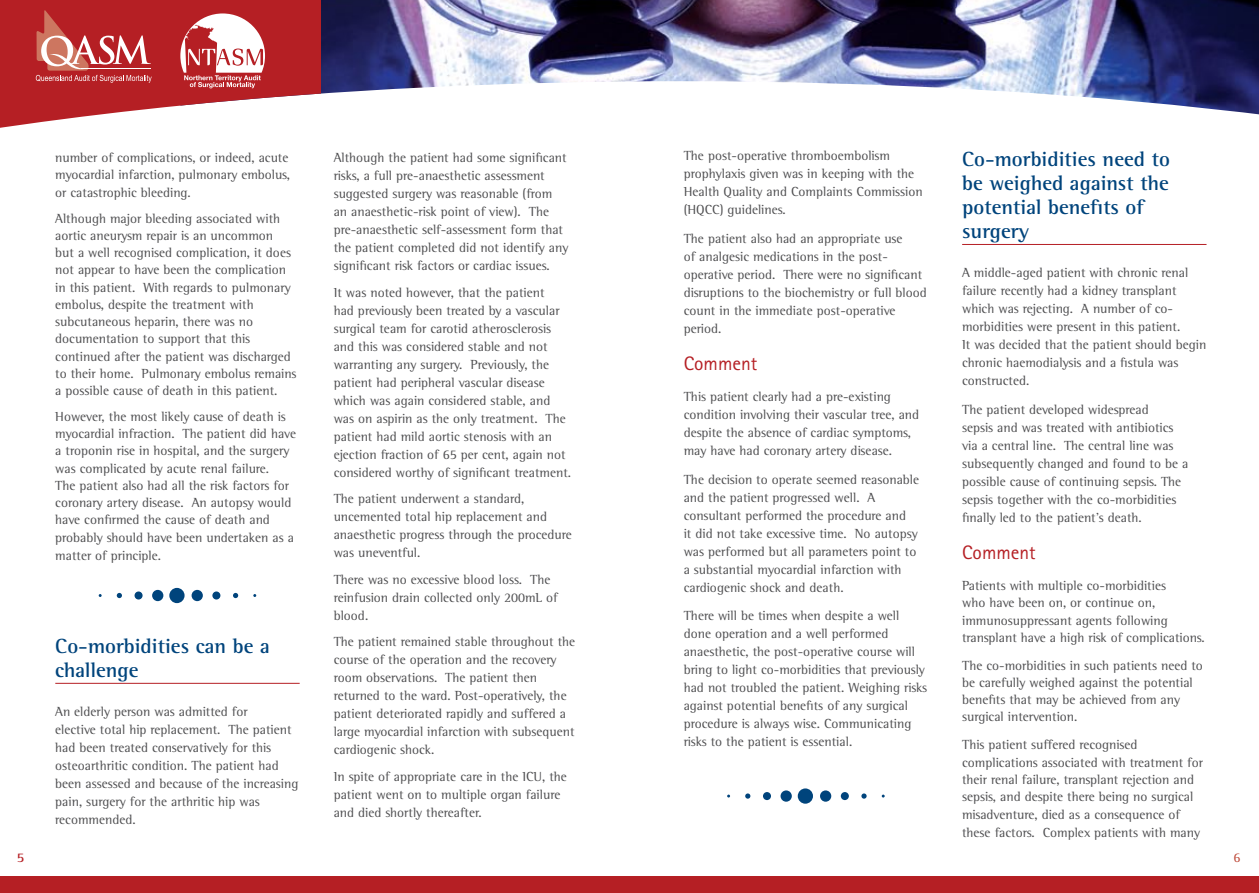
<style>
.page{position:relative;width:1259px;height:893px;background:#fff}
.page>*{position:absolute;margin:0;border:0;box-sizing:border-box;transform-origin:0 0}
.t1{font:700 21px/24px "Rotis Semi Serif";color:#00447c}
.t2{font:19.5px "Rotis Sans Serif";color:#b51f24}
.t3{font:13.5px/18px "Rotis Semi Serif";color:#4d4d4f}
.t4{font:700 13.5px "Rotis Semi Serif";color:#b51f24}
.t5{font:13.5px "Rotis Semi Serif";color:#bd4635}
</style>
<div class="page">
<div style="left:0;top:876px;width:1259px;height:17px;background:#b51f24"></div>
<img style="left:321px;top:0;width:938px;height:115px">
<svg style="left:0;top:0;width:321px;height:128px;fill:#b51f24"></svg>
<svg style="left:36px;top:10px;width:116px;height:73px;background:#c44f4f"></svg>
<hr style="left:81px;top:68px;width:70px;height:1px;background:#fff">
<svg style="left:180px;top:13px;width:85px;height:75px"></svg>
<hr style="left:962px;top:244px;width:244px;height:1px;background:#b51f24">
<hr style="left:55px;top:683px;width:245px;height:1px;background:#b51f24">
<div style="left:780px;top:790px;width:12px;height:12px;background:#00447c;border-radius:50%"></div>
<div style="left:797px;top:788px;width:16px;height:16px;background:#00447c;border-radius:50%"></div>
<div style="left:763px;top:792px;width:8px;height:8px;background:#00447c;border-radius:50%"></div>
<svg style="left:745px;top:793px;width:5px;height:6px"></svg>
<div style="left:820px;top:790px;width:11px;height:12px;background:#00447c;border-radius:50%"></div>
<div style="left:841px;top:792px;width:8px;height:8px;background:#00447c;border-radius:50%"></div>
<svg style="left:861px;top:793px;width:5px;height:6px"></svg>
<div style="left:152px;top:590px;width:11px;height:11px;background:#00447c;border-radius:50%"></div>
<div style="left:169px;top:588px;width:16px;height:15px;background:#00447c;border-radius:50%"></div>
<div style="left:135px;top:591px;width:8px;height:8px;background:#00447c;border-radius:50%"></div>
<svg style="left:117px;top:593px;width:5px;height:5px"></svg>
<div style="left:192px;top:590px;width:11px;height:11px;background:#00447c;border-radius:50%"></div>
<div style="left:212px;top:591px;width:8px;height:8px;background:#00447c;border-radius:50%"></div>
<svg style="left:233px;top:593px;width:5px;height:5px"></svg>
<p class="t3" style="left:55px;top:149px;width:236px;line-height:17.2px">number of complications, or indeed, acute myocardial infarction, pulmonary embolus, or catastrophic bleeding.</p>
<p class="t3" style="left:55px;top:209px;width:243px;line-height:17.2px">Although major bleeding associated with aortic aneurysm repair is an uncommon<br>but a well recognised complication, it does not appear to have been the complication in this patient. With regards to pulmonary embolus, despite the treatment with subcutaneous heparin, there was no documentation to support that this continued after the patient was discharged to their home. Pulmonary embolus remains a possible cause of death in this patient.</p>
<p class="t3" style="left:55px;top:408px;width:242px;line-height:17.4px">However, the most likely cause of death is myocardial infraction. The patient did have a troponin rise in hospital, and the surgery was complicated by acute renal failure.<br>The patient also had all the risk factors for coronary artery disease. An autopsy would have confirmed the cause of death and probably should have been undertaken as a matter of principle.</p>
<h1 class="t1" style="left:55px;top:633px;width:216px">Co-morbidities can be a challenge</h1>
<p class="t3" style="left:55px;top:702px;width:245px">An elderly person was admitted for<br>elective total hip replacement. The patient had been treated conservatively for this osteoarthritic condition. The patient had been assessed and because of the increasing pain, surgery for the arthritic hip was recommended.</p>
<p class="t3" style="left:334px;top:149px;width:236px">Although the patient had some significant risks, a full pre-anaesthetic assessment suggested surgery was reasonable (from an anaesthetic-risk point of view). The pre-anaesthetic self-assessment form that the patient completed did not identify any significant risk factors or cardiac issues.</p>
<p class="t3" style="left:334px;top:283px;width:239px">It was noted however, that the patient<br>had previously been treated by a vascular surgical team for carotid atherosclerosis and this was considered stable and not warranting any surgery. Previously, the patient had peripheral vascular disease which was again considered stable, and was on aspirin as the only treatment. The patient had mild aortic stenosis with an ejection fraction of 65 per cent, again not considered worthy of significant treatment.</p>
<p class="t3" style="left:334px;top:490px;width:240px">The patient underwent a standard, uncemented total hip replacement and anaesthetic progress through the procedure was uneventful.</p>
<p class="t3" style="left:334px;top:570px;width:225px">There was no excessive blood loss. The reinfusion drain collected only 200mL of blood.</p>
<p class="t3" style="left:334px;top:633px;width:243px">The patient remained stable throughout the course of the operation and the recovery room observations. The patient then returned to the ward. Post-operatively, the patient deteriorated rapidly and suffered a large myocardial infarction with subsequent cardiogenic shock.</p>
<p class="t3" style="left:334px;top:767px;width:235px">In spite of appropriate care in the ICU, the patient went on to multiple organ failure and died shortly thereafter.</p>
<p class="t3" style="left:683px;top:147px;width:240px">The post-operative thromboembolism prophylaxis given was in keeping with the Health Quality and Complaints Commission (HQCC) guidelines.</p>
<p class="t3" style="left:683px;top:229px;width:245px">The patient also had an appropriate use<br>of analgesic medications in the post&shy;operative period. There were no significant disruptions to the biochemistry or full blood count in the immediate post-operative period.</p>
<h2 class="t2" style="left:684px;top:352px;width:75px">Comment</h2>
<p class="t3" style="left:684px;top:388px;width:237px">This patient clearly had a pre-existing condition involving their vascular tree, and despite the absence of cardiac symptoms, may have had coronary artery disease.</p>
<p class="t3" style="left:684px;top:470px;width:237px">The decision to operate seemed reasonable and the patient progressed well. A consultant performed the procedure and<br>it did not take excessive time. No autopsy was performed but all parameters point to a substantial myocardial infarction with cardiogenic shock and death.</p>
<p class="t3" style="left:684px;top:607px;width:245px">There will be times when despite a well done operation and a well performed anaesthetic, the post-operative course will bring to light co-morbidities that previously had not troubled the patient. Weighing risks against potential benefits of any surgical procedure is always wise. Communicating risks to the patient is essential.</p>
<h1 class="t1" style="left:962px;top:146px;width:209px">Co-morbidities need to be weighed against the potential benefits of surgery</h1>
<p class="t3" style="left:962px;top:263px;width:246px">A middle-aged patient with chronic renal failure recently had a kidney transplant which was rejecting. A number of co&shy;morbidities were present in this patient.<br>It was decided that the patient should begin chronic haemodialysis and a fistula was constructed.</p>
<p class="t3" style="left:962px;top:400px;width:228px">The patient developed widespread<br>sepsis and was treated with antibiotics via a central line. The central line was subsequently changed and found to be a possible cause of continuing sepsis. The sepsis together with the co-morbidities finally led to the patient’s death.</p>
<h2 class="t2" style="left:962px;top:541px;width:75px">Comment</h2>
<p class="t3" style="left:962px;top:577px;width:244px;line-height:17.2px">Patients with multiple co-morbidities<br>who have been on, or continue on, immunosuppressant agents following transplant have a high risk of complications.</p>
<p class="t3" style="left:962px;top:656px;width:242px;line-height:17.2px">The co-morbidities in such patients need to be carefully weighed against the potential benefits that may be achieved from any surgical intervention.</p>
<p class="t3" style="left:962px;top:736px;width:242px;line-height:17.5px">This patient suffered recognised complications associated with treatment for their renal failure, transplant rejection and sepsis, and despite there being no surgical misadventure, died as a consequence of these factors. Complex patients with many</p>
<p class="t4" style="left:17px;top:850px;width:9px">5</p>
<p class="t5" style="left:1233px;top:850px;width:9px">6</p>
</div>
